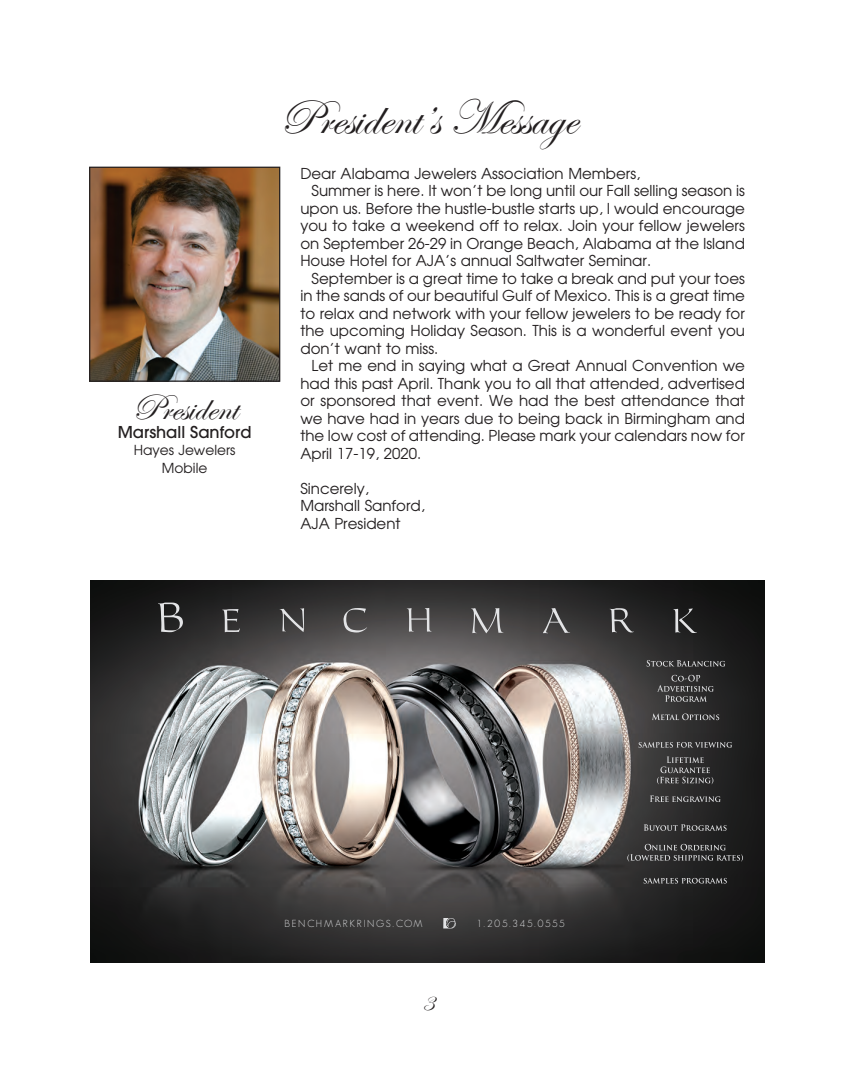
<style>
.page{position:relative;width:855px;height:1080px;background:#fff}
.page>*{position:absolute;margin:0;border:0;box-sizing:border-box;transform-origin:0 0}
.t1{font:50px "Edwardian Script ITC";color:#231f20}
.t2{font:37.5px "Edwardian Script ITC";color:#231f20}
.t3{font:25px "Edwardian Script ITC";color:#231f20}
.t4{font:500 16.25px "Avant Garde";color:#231f20}
.t5{font:15px/17.5px "Avant Garde";color:#231f20;text-align:justify}
.t6{font:13.75px "Avant Garde";color:#231f20}
.t7{font:300 10px "Geosans";letter-spacing:.2em;color:#e3e4e6}
</style>
<div class="page">
<img style="left:91px;top:169px;width:187px;height:211px">
<div style="left:89px;top:167px;width:191px;height:215px;border:1px solid #231f20"></div>
<img style="left:90px;top:580px;width:675px;height:383px">
<svg style="left:443px;top:918px;width:13px;height:10px"></svg>
<svg style="left:158px;top:603px;width:25px;height:29px"></svg>
<svg style="left:222px;top:609px;width:18px;height:23px"></svg>
<svg style="left:279px;top:608px;width:25px;height:24px"></svg>
<svg style="left:344px;top:608px;width:23px;height:25px"></svg>
<svg style="left:407px;top:608px;width:25px;height:24px"></svg>
<svg style="left:471px;top:608px;width:33px;height:25px"></svg>
<svg style="left:543px;top:608px;width:27px;height:25px"></svg>
<svg style="left:610px;top:608px;width:24px;height:24px"></svg>
<svg style="left:673px;top:609px;width:24px;height:24px"></svg>
<svg style="left:650px;top:795px;width:71px;height:7px"></svg>
<svg style="left:639px;top:742px;width:93px;height:6px"></svg>
<svg style="left:647px;top:660px;width:78px;height:7px"></svg>
<svg style="left:652px;top:713px;width:67px;height:7px"></svg>
<svg style="left:644px;top:878px;width:83px;height:6px"></svg>
<svg style="left:644px;top:824px;width:83px;height:7px"></svg>
<svg style="left:627px;top:844px;width:116px;height:18px;background:#454545"></svg>
<svg style="left:657px;top:675px;width:57px;height:27px;background:#494849"></svg>
<svg style="left:657px;top:756px;width:56px;height:28px;background:#4b4b4b"></svg>
<p class="t2" style="left:132px;top:387px;width:107px">President</p>
<p class="t4" style="left:118px;top:422px;width:135px">Marshall Sanford</p>
<p class="t6" style="left:134px;top:441px;width:103px">Hayes Jewelers</p>
<p class="t6" style="left:162px;top:460px;width:47px">Mobile</p>
<p class="t1" style="left:279px;top:90px;width:298px">President’s Message</p>
<p class="t5" style="left:300px;top:164px;width:342px">Dear Alabama Jewelers Association Members,</p>
<p class="t5" style="left:300px;top:182px;width:446px;text-indent:11px">Summer is here. It won’t be long until our Fall selling season is upon us. Before the hustle-bustle starts up, I would encourage you to take a weekend off to relax. Join your fellow jewelers on September 26-29 in Orange Beach, Alabama at the Island House Hotel for AJA’s annual Saltwater Seminar.</p>
<p class="t5" style="left:300px;top:269px;width:446px;text-indent:11px">September is a great time to take a break and put your toes in the sands of our beautiful Gulf of Mexico. This is a great time to relax and network with your fellow jewelers to be ready for the upcoming Holiday Season. This is a wonderful event you don’t want to miss.</p>
<p class="t5" style="left:300px;top:357px;width:446px;text-indent:11px">Let me end in saying what a Great Annual Convention we had this past April. Thank you to all that attended, advertised or sponsored that event. We had the best attendance that we have had in years due to being back in Birmingham and the low cost of attending. Please mark your calendars now for April 17-19, 2020.</p>
<p class="t5" style="left:300px;top:479px;width:70px">Sincerely,</p>
<p class="t5" style="left:300px;top:497px;width:126px">Marshall Sanford,</p>
<p class="t5" style="left:300px;top:514px;width:102px">AJA President</p>
<p class="t7" style="left:284px;top:918px;width:140px">BENCHMARKRINGS.COM</p>
<p class="t7" style="left:476px;top:918px;width:90px">1.205.345.0555</p>
<p class="t3" style="left:422px;top:989px;width:13px">3</p>
</div>
